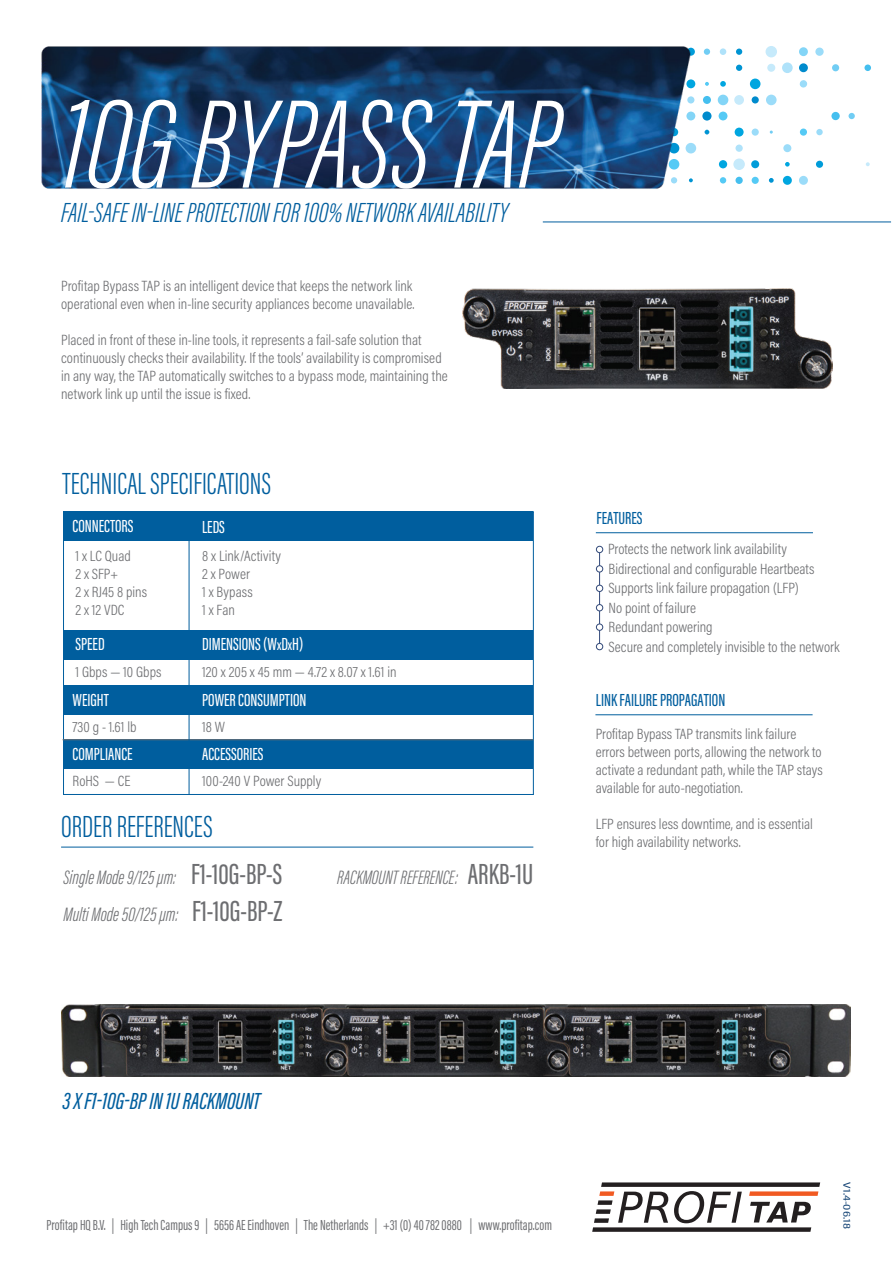
<style>
.page{position:relative;width:893px;height:1263px;background:#fff}
.page>*{position:absolute;margin:0;border:0;box-sizing:border-box;transform-origin:0 0}
.t1{font:italic 300 130.05px "Acumin Pro Extra Cond";color:#fff}
.t2{font:300 31.5px "Acumin Pro Extra Cond";color:#005e9e}
.t3{font:500 30px "Acumin Pro Extra Cond";color:#6d6e71}
.t4{font:italic 300 28.5px "Acumin Pro Extra Cond";color:#005e9e}
.t5{font:italic 500 24px "Acumin Pro Extra Cond";color:#005e9e}
.t6{font:italic 300 19.95px "Acumin Pro Extra Cond";color:#6d6e71}
.t7{font:500 18px "Acumin Pro Extra Cond";color:#fff}
.t8{font:500 18px "Acumin Pro Extra Cond";color:#005e9e}
.t9{font:300 15px/18px "Acumin Pro Cond";color:#6d6e71}
.t10{font:15px "Acumin Pro Extra Cond";color:#6d6e71}
.t11{font:10.2px "Acumin Pro Cond";color:#154475;scale:1.41 1}
.s1{font-size:15px}
</style>
<div class="page">
<div style="left:767px;top:64px;width:8px;height:8px;background:#c6eafb;border-radius:50%"></div>
<div style="left:703px;top:96px;width:8px;height:8px;background:#45bfef;border-radius:50%"></div>
<div style="left:783px;top:144px;width:8px;height:8px;background:#9bdcf9;border-radius:50%"></div>
<div style="left:751px;top:160px;width:8px;height:8px;background:#009cd9;border-radius:50%"></div>
<div style="left:734px;top:95px;width:10px;height:10px;background:#c6eafb;border-radius:50%"></div>
<div style="left:799px;top:47px;width:9px;height:9px;background:#83d5f7;border-radius:50%"></div>
<div style="left:799px;top:63px;width:9px;height:9px;background:#008bcd;border-radius:50%"></div>
<div style="left:719px;top:112px;width:8px;height:8px;background:#55caf5;border-radius:50%"></div>
<svg style="left:704px;top:49px;width:6px;height:6px"></svg>
<svg style="left:736px;top:49px;width:6px;height:6px"></svg>
<svg style="left:736px;top:65px;width:6px;height:6px"></svg>
<div style="left:848px;top:113px;width:7px;height:6px;background:#71cdf4;border-radius:50%"></div>
<div style="left:765px;top:46px;width:12px;height:11px;background:#c6eafb;border-radius:50%"></div>
<div style="left:733px;top:159px;width:12px;height:11px;background:#c6eafb;border-radius:50%"></div>
<div style="left:782px;top:62px;width:11px;height:11px;background:#afe2fa;border-radius:50%"></div>
<div style="left:750px;top:79px;width:10px;height:10px;background:#00a6e0;border-radius:50%"></div>
<div style="left:718px;top:95px;width:10px;height:10px;background:#83d5f7;border-radius:50%"></div>
<div style="left:766px;top:95px;width:11px;height:10px;background:#9bdcf9;border-radius:50%"></div>
<div style="left:832px;top:64px;width:7px;height:7px;background:#71cdf4;border-radius:50%"></div>
<div style="left:752px;top:96px;width:7px;height:7px;background:#008bcd;border-radius:50%"></div>
<div style="left:752px;top:129px;width:7px;height:7px;background:#9bdcf9;border-radius:50%"></div>
<div style="left:800px;top:129px;width:7px;height:7px;background:#55caf5;border-radius:50%"></div>
<div style="left:816px;top:161px;width:7px;height:7px;background:#009cd9;border-radius:50%"></div>
<div style="left:752px;top:177px;width:7px;height:7px;background:#55caf5;border-radius:50%"></div>
<div style="left:735px;top:145px;width:8px;height:7px;background:#afe2fa;border-radius:50%"></div>
<div style="left:735px;top:177px;width:8px;height:7px;background:#45bfef;border-radius:50%"></div>
<div style="left:816px;top:129px;width:7px;height:6px;background:#9bdcf9;border-radius:50%"></div>
<div style="left:720px;top:177px;width:6px;height:7px;background:#55caf5;border-radius:50%"></div>
<div style="left:735px;top:128px;width:9px;height:9px;background:#00a6e0;border-radius:50%"></div>
<div style="left:783px;top:176px;width:9px;height:9px;background:#00a6e0;border-radius:50%"></div>
<div style="left:799px;top:176px;width:9px;height:9px;background:#9bdcf9;border-radius:50%"></div>
<svg style="left:785px;top:162px;width:5px;height:5px"></svg>
<svg style="left:720px;top:81px;width:6px;height:6px"></svg>
<svg style="left:799px;top:80px;width:9px;height:8px"></svg>
<div style="left:720px;top:48px;width:6px;height:7px;background:#afe2fa;border-radius:50%"></div>
<div style="left:864px;top:65px;width:7px;height:6px;background:#45bfef;border-radius:50%"></div>
<svg style="left:705px;top:82px;width:4px;height:4px"></svg>
<svg style="left:866px;top:162px;width:4px;height:4px"></svg>
<div style="left:702px;top:111px;width:9px;height:10px;background:#008bcd;border-radius:50%"></div>
<div style="left:815px;top:48px;width:9px;height:8px;background:#9bdcf9;border-radius:50%"></div>
<div style="left:831px;top:112px;width:9px;height:8px;background:#45bfef;border-radius:50%"></div>
<div style="left:719px;top:160px;width:8px;height:8px;background:#00a6e0;border-radius:50%"></div>
<svg style="left:705px;top:130px;width:4px;height:4px"></svg>
<svg style="left:769px;top:178px;width:5px;height:5px"></svg>
<img style="left:41px;top:46px;width:655px;height:143px">
<img style="left:462px;top:288px;width:371px;height:100px">
<hr style="left:61px;top:847px;width:472px;height:1px;background:#005e9e">
<svg style="left:592px;top:1182px;width:228px;height:50px"></svg>
<img style="left:61px;top:1004px;width:790px;height:72px">
<hr style="left:599px;top:553px;width:1px;height:94px;background:#324979">
<div style="left:596px;top:546px;width:7px;height:7px;border:1px solid #324979;border-radius:50%"></div>
<div style="left:596px;top:566px;width:7px;height:6px;background:#fff;border-radius:50%"></div>
<div style="left:596px;top:565px;width:7px;height:7px;border:1px solid #324979;border-radius:50%"></div>
<div style="left:596px;top:585px;width:7px;height:6px;background:#fff;border-radius:50%"></div>
<div style="left:596px;top:585px;width:7px;height:7px;border:1px solid #324979;border-radius:50%"></div>
<div style="left:596px;top:604px;width:7px;height:7px;background:#fff;border-radius:50%"></div>
<div style="left:596px;top:604px;width:7px;height:7px;border:1px solid #324979;border-radius:50%"></div>
<div style="left:596px;top:624px;width:7px;height:6px;background:#fff;border-radius:50%"></div>
<div style="left:596px;top:624px;width:7px;height:7px;border:1px solid #324979;border-radius:50%"></div>
<div style="left:596px;top:643px;width:7px;height:7px;background:#fff;border-radius:50%"></div>
<div style="left:596px;top:643px;width:7px;height:7px;border:1px solid #324979;border-radius:50%"></div>
<hr style="left:596px;top:532px;width:217px;height:1px;background:#005e9e">
<hr style="left:595px;top:714px;width:218px;height:1px;background:#005e9e">
<div style="left:64px;top:512px;width:469px;height:29px;background:#005e9e"></div>
<div style="left:64px;top:630px;width:469px;height:30px;background:#005e9e"></div>
<div style="left:64px;top:685px;width:469px;height:29px;background:#005e9e"></div>
<div style="left:64px;top:740px;width:469px;height:29px;background:#005e9e"></div>
<div style="left:63px;top:511px;width:471px;height:284px;border:1px solid #005e9e"></div>
<hr style="left:63px;top:739px;width:470px;height:1px;background:#6d6e71">
<hr style="left:189px;top:512px;width:1px;height:282px;background:#005e9e">
<hr style="left:543px;top:222px;width:348px;height:1px;background:#005e9e">
<h1 class="t1" style="left:61px;top:66px;width:500px">10G BYPASS TAP</h1>
<h3 class="t4" style="left:61px;top:195px;width:448px">FAIL-SAFE IN-LINE PROTECTION FOR 100% NETWORK AVAILABILITY</h3>
<p class="t9" style="left:61px;top:277px;width:355px">Profitap Bypass TAP is an intelligent device that keeps the network link operational even when in-line security appliances become unavailable.</p>
<p class="t9" style="left:61px;top:331px;width:388px">Placed in front of these in-line tools, it represents a fail-safe solution that continuously checks their availability. If the tools’ availability is compromised in any way, the TAP automatically switches to a bypass mode, maintaining the network link up until the issue is fixed.</p>
<h2 class="t2" style="left:63px;top:464px;width:210px">TECHNICAL SPECIFICATIONS</h2>
<p class="t7" style="left:73px;top:515px;width:62px">CONNECTORS</p>
<p class="t7" style="left:202px;top:516px;width:24px">LEDS</p>
<p class="t9" style="left:75px;top:546px;width:73px">1 x LC Quad<br>2 x SFP+<br>2 x RJ45 8 pins<br>2 x 12 VDC</p>
<p class="t9" style="left:202px;top:546px;width:80px">8 x Link/Activity<br>2 x Power<br>1 x Bypass<br>1 x Fan</p>
<p class="t7" style="left:75px;top:633px;width:31px">SPEED</p>
<p class="t7" style="left:202px;top:633px;width:103px">DIMENSIONS (W<span class="s1">x</span>D<span class="s1">x</span>H)</p>
<p class="t9" style="left:75px;top:662px;width:88px">1 Gbps — 10 Gbps</p>
<p class="t9" style="left:202px;top:662px;width:196px">120 x 205 x 45 mm — 4.72 x 8.07 x 1.61 in</p>
<p class="t7" style="left:73px;top:689px;width:38px">WEIGHT</p>
<p class="t7" style="left:202px;top:689px;width:106px">POWER CONSUMPTION</p>
<p class="t9" style="left:73px;top:717px;width:65px">730 g - 1.61 lb</p>
<p class="t9" style="left:202px;top:717px;width:24px">18 W</p>
<p class="t7" style="left:73px;top:743px;width:61px">COMPLIANCE</p>
<p class="t9" style="left:73px;top:771px;width:59px">RoHS — CE</p>
<p class="t7" style="left:202px;top:743px;width:63px">ACCESSORIES</p>
<p class="t9" style="left:202px;top:771px;width:121px">100-240 V Power Supply</p>
<h2 class="t2" style="left:61px;top:807px;width:153px">ORDER REFERENCES</h2>
<h3 class="t3" style="left:191px;top:856px;width:93px">F1-10G-BP-S</h3>
<h3 class="t3" style="left:468px;top:856px;width:67px">ARKB-1U</h3>
<h3 class="t6" style="left:64px;top:865px;width:114px">Single Mode 9/125 µm:</h3>
<h3 class="t6" style="left:337px;top:865px;width:122px">RACKMOUNT REFERENCE:</h3>
<h3 class="t6" style="left:64px;top:902px;width:117px">Multi Mode 50/125 µm:</h3>
<h3 class="t3" style="left:192px;top:892px;width:92px">F1-10G-BP-Z</h3>
<p class="t8" style="left:596px;top:507px;width:47px">FEATURES</p>
<p class="t9" style="left:608px;top:539px;width:233px;line-height:19.5px">Protects the network link availability Bidirectional and configurable Heartbeats Supports link failure propagation (LFP)<br>No point of failure<br>Redundant powering<br>Secure and completely invisible to the network</p>
<p class="t8" style="left:596px;top:689px;width:131px">LINK FAILURE PROPAGATION</p>
<p class="t9" style="left:596px;top:724px;width:228px">Profitap Bypass TAP transmits link failure errors between ports, allowing the network to activate a redundant path, while the TAP stays available for auto-negotiation.</p>
<p class="t9" style="left:596px;top:814px;width:218px">LFP ensures less downtime, and is essential for high availability networks.</p>
<h3 class="t5" style="left:63px;top:1087px;width:199px">3 X F1-10G-BP IN 1U RACKMOUNT</h3>
<p class="t10" style="left:47px;top:1216px;width:507px">Profitap HQ B.V. | High Tech Campus 9 | 5656 AE Eindhoven | The Netherlands | +31 (0) 40 782 0880 | www.profitap.com</p>
<p class="t11" style="left:854px;top:1182px;width:34px;rotate:90deg">V1.4-06.18</p>
</div>
